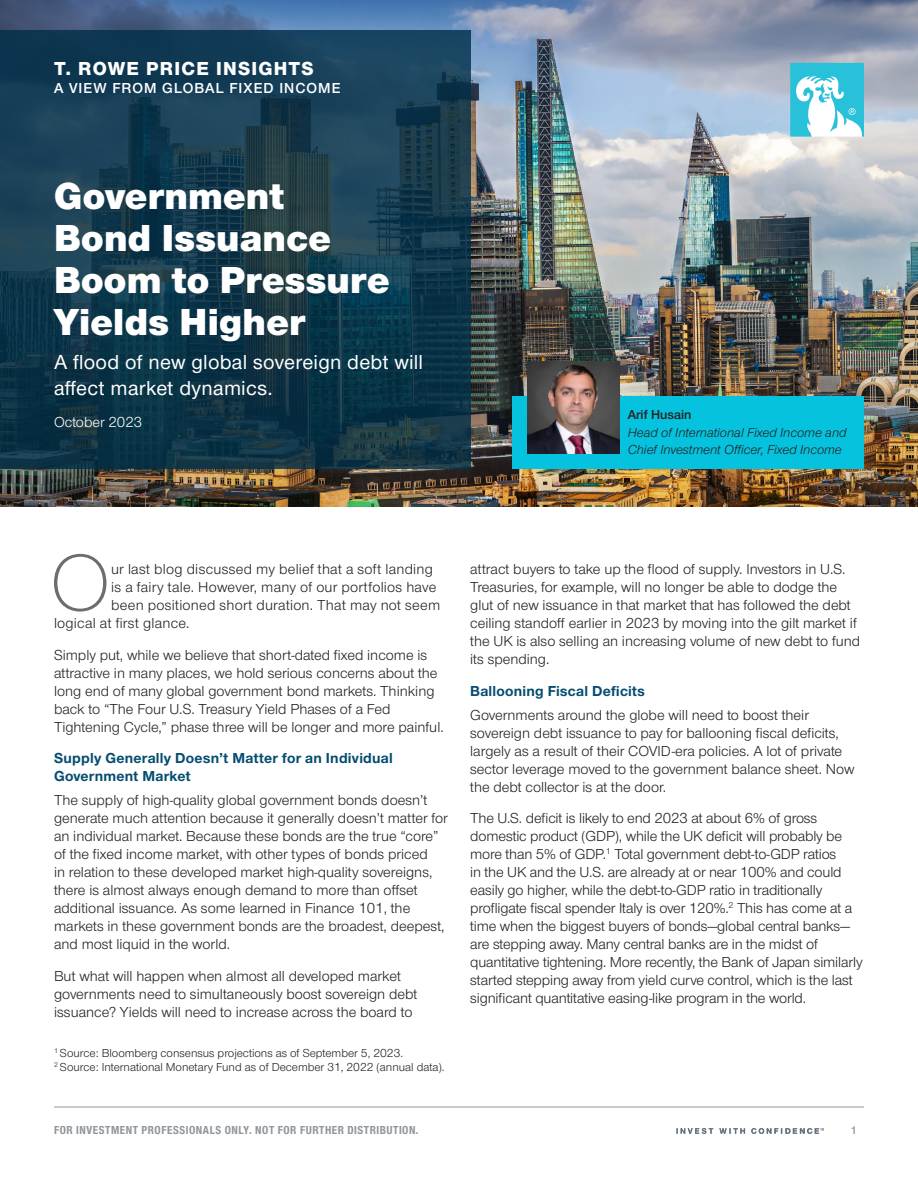
<style>
.page{position:relative;width:918px;height:1188px;background:#fff}
.page>*{position:absolute;margin:0;border:0;box-sizing:border-box;transform-origin:0 0}
.t1{font:300 82.8px "Nimbus Sans Novus";color:#6c6d70}
.t2{font:900 39px/42px "Nimbus Sans Novus";letter-spacing:.005em;color:#fff}
.t3{font:500 21px/25.5px "Nimbus Sans Novus";letter-spacing:.01em;color:#fff}
.t4{font:800 19.5px "Nimbus Sans Novus";letter-spacing:.065em;color:#fff}
.t5{font:15px/18px "Nimbus Sans Novus";color:#231f20}
.t6{font:700 15px/18px "Nimbus Sans Novus";letter-spacing:.015em;color:#054c70}
.t7{font:600 15px "Nimbus Sans Novus";letter-spacing:.07em;color:#fff}
.t8{font:15px "Nimbus Sans Novus";color:#fff}
.t9{font:italic 13.5px/16.5px "Nimbus Sans Novus";color:#231f20}
.t10{font:600 13.5px "Nimbus Sans Novus";color:#231f20}
.t11{font:12px/14.4px "Nimbus Sans Novus";color:#231f20}
.t12{font:700 12px "Nimbus Sans Novus Cond";letter-spacing:.04em;color:#8f969c}
.t13{font:600 11.25px "Nimbus Sans Novus";color:#8f969c}
</style>
<div class="page">
<img style="left:0;top:0;width:918px;height:507px">
<svg style="left:790px;top:63px;width:74px;height:74px"></svg>
<svg style="left:677px;top:1128px;width:147px;height:6px"></svg>
<hr style="left:54px;top:1107px;width:810px;height:1px;background:#8f969c">
<div style="left:513px;top:396px;width:351px;height:73px;background:#05c3de"></div>
<svg style="left:0;top:30px;width:470px;height:439px;background:#13394c"></svg>
<img style="left:528px;top:362px;width:92px;height:92px">
<h3 class="t4" style="left:54px;top:54px;width:261px">T. ROWE PRICE INSIGHTS</h3>
<p class="t7" style="left:54px;top:78px;width:288px">A VIEW FROM GLOBAL FIXED INCOME</p>
<h2 class="t2" style="left:54px;top:172px;width:337px">Government<br>Bond Issuance<br>Boom to Pressure<br>Yields Higher</h2>
<h3 class="t3" style="left:54px;top:349px;width:371px">A flood of new global sovereign debt will affect market dynamics.</h3>
<p class="t8" style="left:54px;top:412px;width:90px">October 2023</p>
<p class="t10" style="left:628px;top:405px;width:65px">Arif Husain</p>
<p class="t9" style="left:628px;top:424px;width:220px">Head of International Fixed Income and<br>Chief Investment Officer, Fixed Income</p>
<h1 class="t1" style="left:50px;top:527px;width:62px">O</h1>
<p class="t5" style="left:111px;top:560px;width:323px">ur last blog discussed my belief that a soft landing</p>
<p class="t5" style="left:111px;top:578px;width:327px">is a fairy tale. However, many of our portfolios have</p>
<p class="t5" style="left:111px;top:596px;width:331px">been positioned short duration. That may not seem</p>
<p class="t5" style="left:54px;top:614px;width:137px">logical at first glance.</p>
<p class="t5" style="left:54px;top:645px;width:391px">Simply put, while we believe that short-dated fixed income is attractive in many places, we hold serious concerns about the long end of many global government bond markets. Thinking back to “The Four U.S. Treasury Yield Phases of a Fed Tightening Cycle,” phase three will be longer and more painful.</p>
<p class="t6" style="left:54px;top:749px;width:340px">Supply Generally Doesn’t Matter for an Individual<br>Government Market</p>
<p class="t5" style="left:54px;top:791px;width:395px">The supply of high-quality global government bonds doesn’t generate much attention because it generally doesn’t matter for an individual market. Because these bonds are the true “core” of the fixed income market, with other types of bonds priced<br>in relation to these developed market high-quality sovereigns, there is almost always enough demand to more than offset additional issuance. As some learned in Finance 101, the markets in these government bonds are the broadest, deepest, and most liquid in the world.</p>
<p class="t5" style="left:54px;top:966px;width:365px">But what will happen when almost all developed market governments need to simultaneously boost sovereign debt issuance? Yields will need to increase across the board to</p>
<p class="t11" style="left:54px;top:1045px;width:392px"><sup>1</sup> Source: Bloomberg consensus projections as of September 5, 2023.<br><sup>2</sup> Source: International Monetary Fund as of December 31, 2022 (annual data).</p>
<p class="t5" style="left:470px;top:560px;width:392px">attract buyers to take up the flood of supply. Investors in U.S.<br>Treasuries, for example, will no longer be able to dodge the glut of new issuance in that market that has followed the debt ceiling standoff earlier in 2023 by moving into the gilt market if the UK is also selling an increasing volume of new debt to fund its spending.</p>
<p class="t6" style="left:470px;top:681px;width:176px">Ballooning Fiscal Deficits</p>
<p class="t5" style="left:470px;top:705px;width:386px">Governments around the globe will need to boost their sovereign debt issuance to pay for ballooning fiscal deficits, largely as a result of their COVID-era policies. A lot of private sector leverage moved to the government balance sheet. Now the debt collector is at the door.</p>
<p class="t5" style="left:470px;top:809px;width:394px">The U.S. deficit is likely to end 2023 at about 6% of gross domestic product (GDP), while the UK deficit will probably be more than 5% of GDP.<sup>1</sup> Total government debt-to-GDP ratios<br>in the UK and the U.S. are already at or near 100% and could easily go higher, while the debt-to-GDP ratio in traditionally profligate fiscal spender Italy is over 120%.<sup>2</sup> This has come at a time when the biggest buyers of bonds—global central banks— are stepping away. Many central banks are in the midst of quantitative tightening. More recently, the Bank of Japan similarly started stepping away from yield curve control, which is the last significant quantitative easing-like program in the world.</p>
<p class="t12" style="left:54px;top:1122px;width:366px">FOR INVESTMENT PROFESSIONALS ONLY. NOT FOR FURTHER DISTRIBUTION.</p>
<p class="t13" style="left:851px;top:1123px;width:7px">1</p>
</div>
